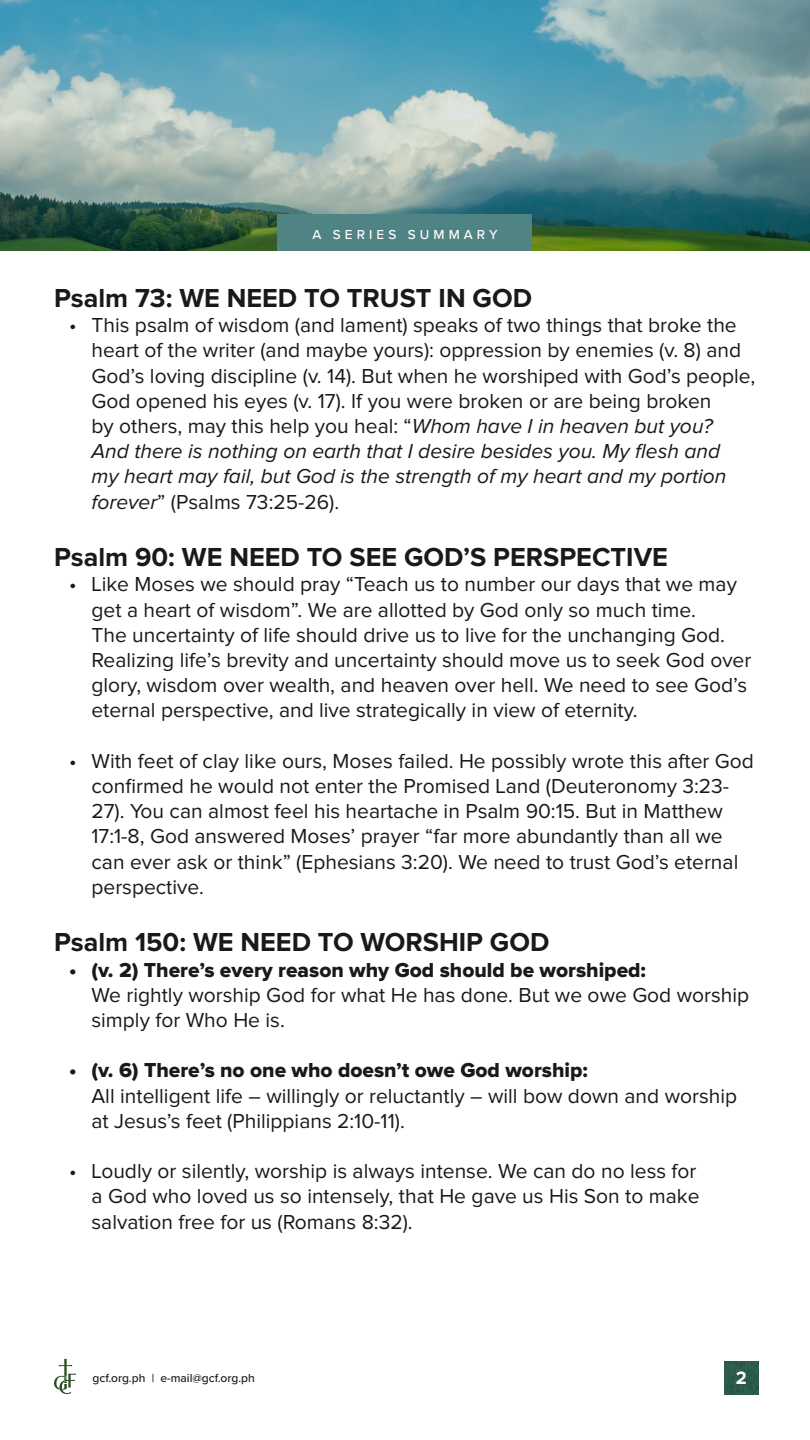
<style>
.page{position:relative;width:810px;height:1440px;background:#fff}
.page>*{position:absolute;margin:0;border:0;box-sizing:border-box;transform-origin:0 0}
.t1{font:700 27px "Proxima Nova";color:#1a191a}
.t2{font:21px/25.2px "Proxima Nova";color:#1a191a}
.t3{font:700 18px "Metropolis";color:#fff}
.t4{font:500 13.5px "Proxima Nova";letter-spacing:.3em;color:#fff}
.t5{font:500 12px "Proxima Nova";color:#1a191a}
.s1{font-style:italic}
.s2{font-weight:800}
</style>
<div class="page">
<img style="left:724px;top:1361px;width:34px;height:34px">
<svg style="left:54px;top:1359px;width:22px;height:35px"></svg>
<svg style="left:0;top:0;width:810px;height:250px;background:#6c9ca2"></svg>
<div style="left:278px;top:214px;width:254px;height:36px;background:#508484"></div>
<p class="t4" style="left:312px;top:225px;width:187px">A SERIES SUMMARY</p>
<p class="t1" style="left:54px;top:283px;width:480px">Psalm 73: WE NEED TO TRUST IN GOD</p>
<p class="t2" style="left:92px;top:313px;width:665px;text-indent:-22px">• This psalm of wisdom (and lament) speaks of two things that broke the heart of the writer (and maybe yours): oppression by enemies (v. 8) and God’s loving discipline (v. 14). But when he worshiped with God’s people, God opened his eyes (v. 17). If you were broken or are being broken<br>by others, may this help you heal: “<span class="s1">Whom have I in heaven but you?<br>And there is nothing on earth that I desire besides you. My flesh and<br>my heart may fail, but God is the strength of my heart and my portion forever</span>” (Psalms 73:25-26).</p>
<p class="t1" style="left:54px;top:542px;width:615px">Psalm 90: WE NEED TO SEE GOD’S PERSPECTIVE</p>
<p class="t2" style="left:92px;top:572px;width:661px;text-indent:-22px">• Like Moses we should pray “Teach us to number our days that we may get a heart of wisdom”. We are allotted by God only so much time.<br>The uncertainty of life should drive us to live for the unchanging God.<br>Realizing life’s brevity and uncertainty should move us to seek God over glory, wisdom over wealth, and heaven over hell. We need to see God’s eternal perspective, and live strategically in view of eternity.</p>
<p class="t2" style="left:92px;top:749px;width:664px;text-indent:-22px">• With feet of clay like ours, Moses failed. He possibly wrote this after God confirmed he would not enter the Promised Land (Deuteronomy 3:23- 27). You can almost feel his heartache in Psalm 90:15. But in Matthew 17:1-8, God answered Moses’ prayer “far more abundantly than all we can ever ask or think” (Ephesians 3:20). We need to trust God’s eternal perspective.</p>
<p class="t1" style="left:54px;top:927px;width:497px">Psalm 150: WE NEED TO WORSHIP GOD</p>
<p class="t2" style="left:92px;top:958px;width:659px;text-indent:-22px"><span class="s2">• (v. 2) There’s every reason why God should be worshiped:<br></span>We rightly worship God for what He has done. But we owe God worship simply for Who He is.</p>
<p class="t2" style="left:92px;top:1058px;width:647px;text-indent:-22px"><span class="s2">• (v. 6) There’s no one who doesn’t owe God worship:<br></span>All intelligent life – willingly or reluctantly – will bow down and worship at Jesus’s feet (Philippians 2:10-11).</p>
<p class="t2" style="left:92px;top:1159px;width:610px;text-indent:-22px">• Loudly or silently, worship is always intense. We can do no less for a God who loved us so intensely, that He gave us His Son to make salvation free for us (Romans 8:32).</p>
<p class="t5" style="left:92px;top:1369px;width:164px">gcf.org.ph | e-mail@gcf.org.ph</p>
<p class="t3" style="left:736px;top:1367px;width:12px">2</p>
</div>
